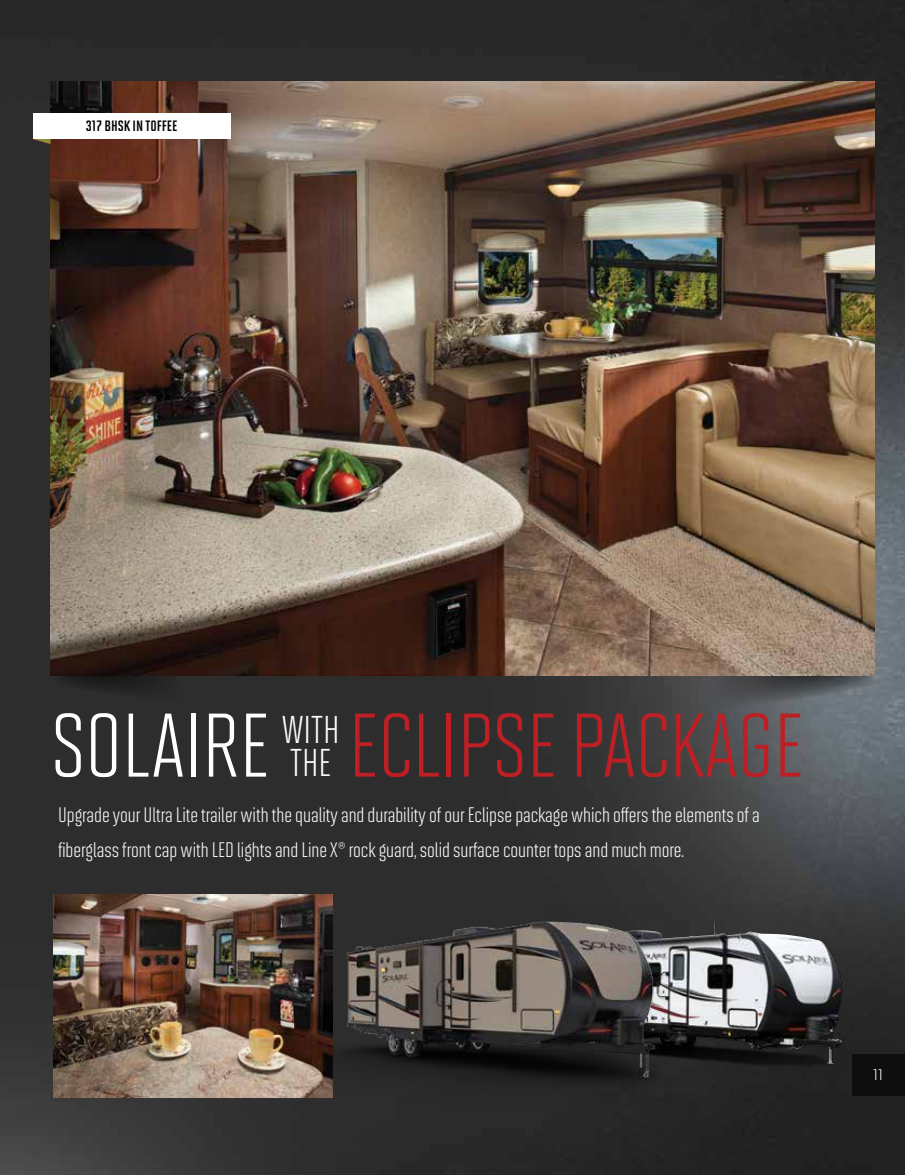
<style>
.page{position:relative;width:905px;height:1175px;background:#fff}
.page>*{position:absolute;margin:0;border:0;box-sizing:border-box;transform-origin:0 0}
.t1{font:90px "Solano Gothic MVB";color:#be1f24}
.t2{font:38.7px/32.4px "Solano Gothic MVB";color:#fff}
.t3{font:21px/34.5px "Solano Gothic MVB";color:#fff}
.t4{font:18px "Solano Gothic MVB";color:#fff}
.t5{font:15px "Solano Gothic MVB Bd Cap";color:#000}
.s1{color:#fff}
</style>
<div class="page">
<img style="left:0;top:0;width:904px;height:1174px">
<svg style="left:53px;top:675px;width:821px;height:44px;background:#39393a"></svg>
<img style="left:778px;top:903px;width:73px;height:172px">
<img style="left:51px;top:81px;width:823px;height:594px">
<img style="left:53px;top:894px;width:213px;height:203px">
<img style="left:266px;top:868px;width:512px;height:267px">
<div style="left:851px;top:1054px;width:53px;height:41px;background:#0e0e0e"></div>
<div style="left:33px;top:114px;width:197px;height:25px;background:#fff"></div>
<svg style="left:33px;top:139px;width:17px;height:5px"></svg>
<div style="left:33px;top:113px;width:197px;height:25px;background:#fff"></div>
<p class="t5" style="left:86px;top:117px;width:93px">317 BHSK IN TOFFEE</p>
<p class="t5" style="left:90px;top:118px;width:85px">28QBSS SLIDEOUT</p>
<h1 class="t1" style="left:51px;top:696px;width:754px"><span class="s1">SOLAIRE</span> ECLIPSE PACKAGE</h1>
<h2 class="t2" style="left:282px;top:713px;width:59px">WITH<br>THE</h2>
<p class="t3" style="left:58px;top:797px;width:703px">Upgrade your Ultra Lite trailer with the quality and durability of our Eclipse package which offers the elements of a fiberglass front cap with LED lights and Line X® rock guard, solid surface counter tops and much more.</p>
<p class="t4" style="left:873px;top:1063px;width:12px">11</p>
</div>
